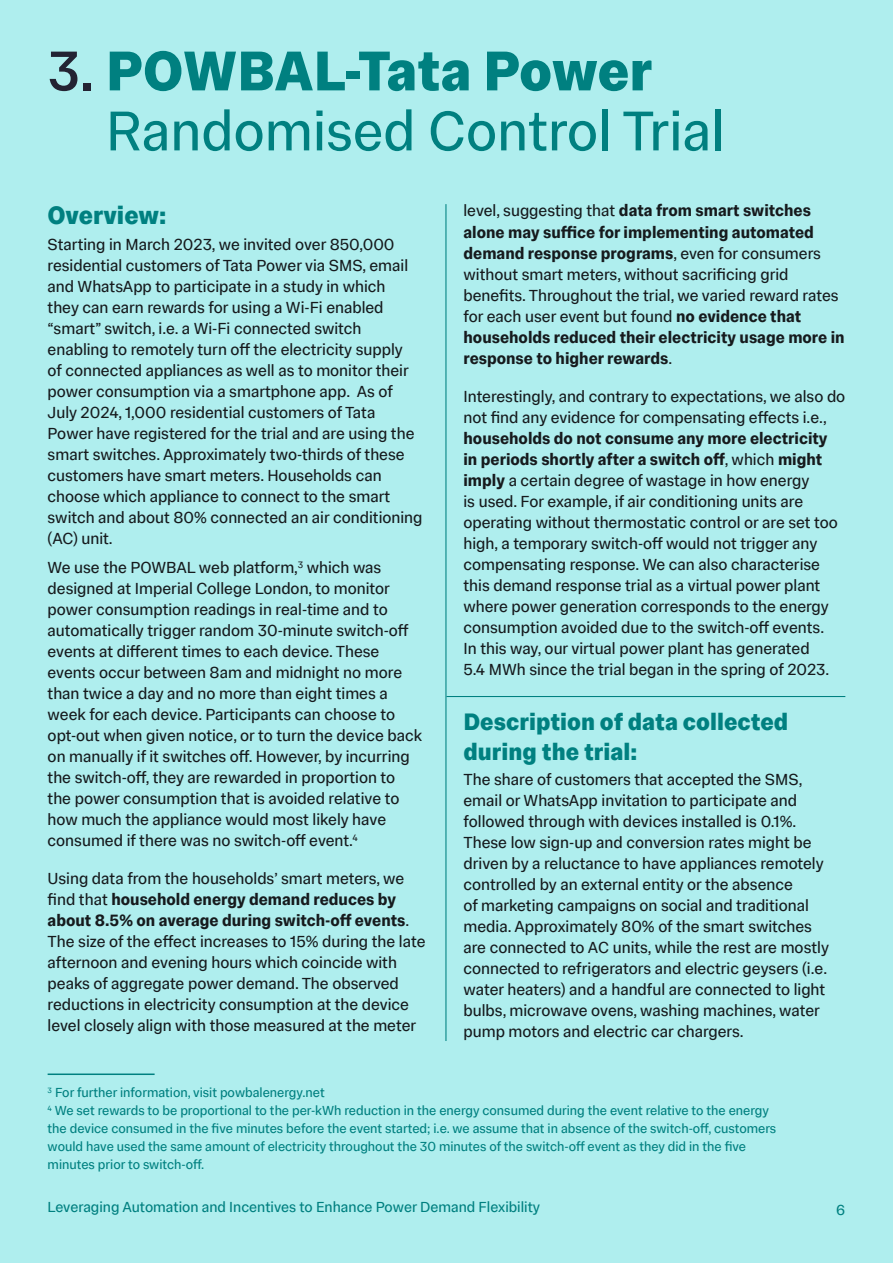
<style>
.page{position:relative;width:893px;height:1263px;background:#afeeee}
.page>*{position:absolute;margin:0;border:0;box-sizing:border-box;transform-origin:0 0}
.t1{font:57px/60px "Imperial Sans Text";color:#008080}
.t2{font:700 25.5px "Imperial Sans Text";color:#008080}
.t3{font:700 24px/30px "Imperial Sans Text";color:#008080}
.t4{font:16.5px/21px "Imperial Sans Text";color:#161a1d}
.t5{font:600 16.5px/21px "Imperial Sans Text";color:#161a1d}
.t6{font:15px "Imperial Sans Text";color:#008080}
.t7{font:13.5px/18px "Imperial Sans Text";color:#008080}
.s1{font-weight:500;color:#232333}
.s2{font-weight:700}
.s3{font-weight:600}
.s4{font-weight:400}
</style>
<div class="page">
<hr style="left:445px;top:204px;width:1px;height:837px;background:#008080">
<hr style="left:48px;top:1073px;width:107px;height:2px;background:#008080">
<hr style="left:446px;top:696px;width:399px;height:1px;background:#008080">
<p class="t1" style="left:106px;top:38px;width:620px;text-indent:-58px"><span class="s1">3.</span> <span class="s2">POWBAL-Tata Power<br></span>Randomised Control Trial</p>
<p class="t2" style="left:48px;top:196px;width:120px">Overview:</p>
<p class="t4" style="left:48px;top:233px;width:376px">Starting in March 2023, we invited over 850,000 residential customers of Tata Power via SMS, email and WhatsApp to participate in a study in which<br>they can earn rewards for using a Wi-Fi enabled “smart” switch, i.e. a Wi-Fi connected switch enabling to remotely turn off the electricity supply<br>of connected appliances as well as to monitor their power consumption via a smartphone app. As of July 2024, 1,000 residential customers of Tata Power have registered for the trial and are using the smart switches. Approximately two-thirds of these customers have smart meters. Households can choose which appliance to connect to the smart switch and about 80% connected an air conditioning (AC) unit.</p>
<p class="t4" style="left:48px;top:556px;width:376px">We use the POWBAL web platform,<sup>3</sup> which was designed at Imperial College London, to monitor power consumption readings in real-time and to automatically trigger random 30-minute switch-off events at different times to each device. These events occur between 8am and midnight no more than twice a day and no more than eight times a week for each device. Participants can choose to opt-out when given notice, or to turn the device back on manually if it switches off. However, by incurring the switch-off, they are rewarded in proportion to the power consumption that is avoided relative to how much the appliance would most likely have consumed if there was no switch-off event.<sup>4</sup></p>
<p class="t4" style="left:48px;top:867px;width:379px">Using data from the households’ smart meters, we find that <span class="s3">household energy demand reduces by about 8.5% on average during switch-off events</span>.<br>The size of the effect increases to 15% during the late afternoon and evening hours which coincide with peaks of aggregate power demand. The observed reductions in electricity consumption at the device level closely align with those measured at the meter</p>
<p class="t5" style="left:463px;top:199px;width:383px"><span class="s4">level, suggesting that</span> data from smart switches alone may suffice for implementing automated demand response programs<span class="s4">, even for consumers without smart meters, without sacrificing grid benefits. Throughout the trial, we varied reward rates for each user event but found</span> no evidence that households reduced their electricity usage more in response to higher rewards<span class="s4">.</span></p>
<p class="t4" style="left:463px;top:384px;width:383px">Interestingly, and contrary to expectations, we also do not find any evidence for compensating effects i.e., <span class="s3">households do not consume any more electricity in periods shortly after a switch off</span>, which <span class="s3">might imply</span> a certain degree of wastage in how energy<br>is used. For example, if air conditioning units are operating without thermostatic control or are set too high, a temporary switch-off would not trigger any compensating response. We can also characterise this demand response trial as a virtual power plant where power generation corresponds to the energy consumption avoided due to the switch-off events.<br>In this way, our virtual power plant has generated<br>5.4 MWh since the trial began in the spring of 2023.</p>
<p class="t3" style="left:463px;top:705px;width:326px">Description of data collected during the trial:</p>
<p class="t4" style="left:463px;top:768px;width:367px">The share of customers that accepted the SMS, email or WhatsApp invitation to participate and followed through with devices installed is 0.1%.<br>These low sign-up and conversion rates might be driven by a reluctance to have appliances remotely controlled by an external entity or the absence<br>of marketing campaigns on social and traditional media. Approximately 80% of the smart switches are connected to AC units, while the rest are mostly connected to refrigerators and electric geysers (i.e. water heaters) and a handful are connected to light bulbs, microwave ovens, washing machines, water pump motors and electric car chargers.</p>
<p class="t7" style="left:48px;top:1083px;width:279px"><sup>3</sup> For further information, visit powbalenergy.net</p>
<p class="t7" style="left:48px;top:1101px;width:730px"><sup>4</sup> We set rewards to be proportional to the per-kWh reduction in the energy consumed during the event relative to the energy the device consumed in the five minutes before the event started; i.e. we assume that in absence of the switch-off, customers would have used the same amount of electricity throughout the 30 minutes of the switch-off event as they did in the five minutes prior to switch-off.</p>
<p class="t6" style="left:48px;top:1196px;width:494px">Leveraging Automation and Incentives to Enhance Power Demand Flexibility</p>
<p class="t6" style="left:836px;top:1199px;width:11px">6</p>
</div>
